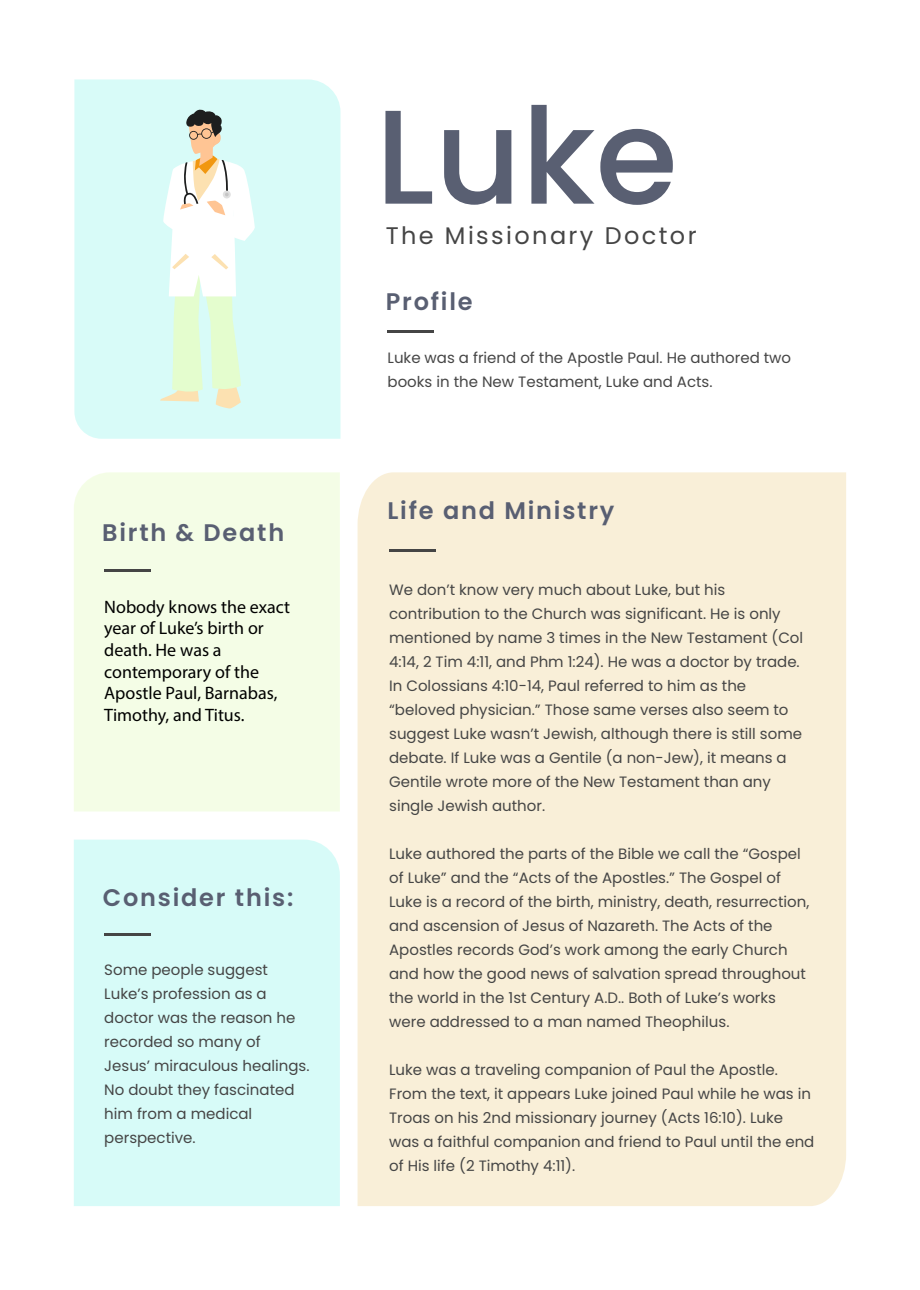
<style>
.page{position:relative;width:920px;height:1290px;background:#fff}
.page>*{position:absolute;margin:0;border:0;box-sizing:border-box;transform-origin:0 0}
.t1{font:500 133.5px "Poppins";color:#595f72}
.t2{font:600 24px "Poppins";letter-spacing:.075em;color:#595f72}
.t3{font:24px "Poppins";letter-spacing:.1em;color:#454545}
.t4{font:18px/21.6px "Myriad Pro";color:#000}
.t5{font:15px/24px "Poppins";color:#454545}
</style>
<div class="page">
<div style="left:74px;top:472px;width:266px;height:339px;background:#f4fde6"></div>
<div style="left:357px;top:472px;width:489px;height:734px;background:#f9efd8"></div>
<div style="left:74px;top:840px;width:266px;height:366px;background:#d7fbf8"></div>
<hr style="left:389px;top:550px;width:47px;height:2px;background:#454545">
<hr style="left:387px;top:330px;width:47px;height:2px;background:#454545">
<hr style="left:104px;top:933px;width:46px;height:3px;background:#454545">
<hr style="left:104px;top:569px;width:46px;height:3px;background:#454545">
<div style="left:74px;top:79px;width:266px;height:360px;background:#d8fbf8"></div>
<svg style="left:160px;top:109px;width:95px;height:300px"></svg>
<h2 class="t2" style="left:102px;top:519px;width:184px">Birth &amp; Death</h2>
<p class="t4" style="left:104px;top:596px;width:187px">Nobody knows the exact year of Luke’s birth or death. He was a contemporary of the<br>Apostle Paul, Barnabas,<br>Timothy, and Titus.</p>
<h2 class="t2" style="left:103px;top:884px;width:192px">Consider this:</h2>
<p class="t5" style="left:104px;top:957px;width:207px">Some people suggest<br>Luke’s profession as a doctor was the reason he recorded so many of<br>Jesus’ miraculous healings.<br>No doubt they fascinated him from a medical perspective.</p>
<h1 class="t1" style="left:375px;top:79px;width:304px">Luke</h1>
<h2 class="t3" style="left:386px;top:222px;width:312px">The Missionary Doctor</h2>
<h2 class="t2" style="left:386px;top:288px;width:88px">Profile</h2>
<p class="t5" style="left:387px;top:345px;width:405px">Luke was a friend of the Apostle Paul. He authored two books in the New Testament, Luke and Acts.</p>
<h2 class="t2" style="left:387px;top:497px;width:228px">Life and Ministry</h2>
<p class="t5" style="left:389px;top:578px;width:415px">We don’t know very much about Luke, but his contribution to the Church was significant. He is only mentioned by name 3 times in the New Testament (Col 4:14, 2 Tim 4:11, and Phm 1:24). He was a doctor by trade.<br>In Colossians 4:10-14, Paul referred to him as the “beloved physician.” Those same verses also seem to suggest Luke wasn’t Jewish, although there is still some debate. If Luke was a Gentile (a non-Jew), it means a Gentile wrote more of the New Testament than any single Jewish author.</p>
<p class="t5" style="left:389px;top:842px;width:422px">Luke authored the parts of the Bible we call the “Gospel of Luke” and the “Acts of the Apostles.” The Gospel of Luke is a record of the birth, ministry, death, resurrection, and ascension of Jesus of Nazareth. The Acts of the Apostles records God’s work among the early Church and how the good news of salvation spread throughout the world in the 1st Century A.D.. Both of Luke’s works were addressed to a man named Theophilus.</p>
<p class="t5" style="left:389px;top:1058px;width:427px">Luke was a traveling companion of Paul the Apostle.<br>From the text, it appears Luke joined Paul while he was in Troas on his 2nd missionary journey (Acts 16:10). Luke was a faithful companion and friend to Paul until the end of His life (2 Timothy 4:11).</p>
</div>
